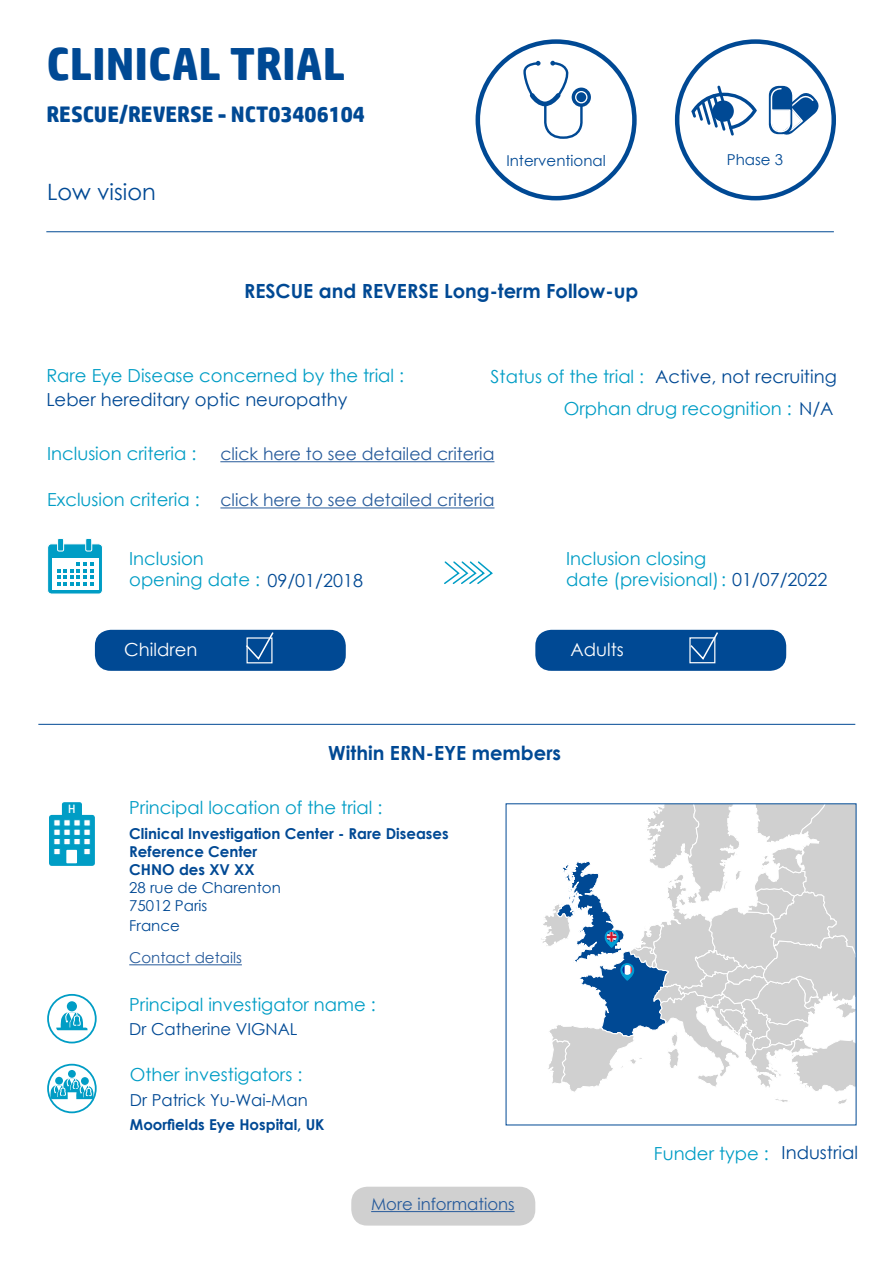
<style>
.page{position:relative;width:893px;height:1263px;background:#fff}
.page>*{position:absolute;margin:0;border:0;box-sizing:border-box;transform-origin:0 0}
.t1{font:700 46.5px "HP Simplified";color:#004994}
.t2{font:700 22.5px "HP Simplified";color:#004994}
.t3{font:22.5px "Century Gothic";color:#004994}
.t4{font:700 19.5px "Century Gothic";color:#004994}
.t5{font:18px/21.6px "Century Gothic";color:#009dc5}
.t6{font:18px "Century Gothic";color:#004994}
.t7{font:18px "Century Gothic";color:#fff}
.t8{font:17.25px "Century Gothic";color:#275b9b}
.t9{font:16.5px "Century Gothic";color:#004994}
.t10{font:16.5px "Century Gothic";color:#275b9b}
.t11{font:700 15px/18px "Century Gothic";color:#004994}
.t12{font:15px/18px "Century Gothic";color:#004994}
.t13{font:15px "Century Gothic";color:#275b9b}
.t14{font:12.15px "HP Simplified";color:#fff}
.s1{color:#004994}
</style>
<div class="page">
<div style="left:675px;top:39px;width:161px;height:161px;border:4px solid #004994;border-radius:50%"></div>
<hr style="left:46px;top:231px;width:788px;height:1px;background:#004994">
<div style="left:48px;top:544px;width:54px;height:50px;background:#009dc5;border-radius:4px"></div>
<div style="left:47px;top:543px;width:56px;height:51px;border:1px solid #fff;border-radius:4px"></div>
<div style="left:86px;top:538px;width:6px;height:13px;background:#009dc5"></div>
<div style="left:85px;top:538px;width:7px;height:13px;border:1px solid #fff"></div>
<div style="left:58px;top:538px;width:6px;height:13px;background:#009dc5"></div>
<div style="left:57px;top:538px;width:7px;height:13px;border:1px solid #fff"></div>
<div style="left:52px;top:558px;width:46px;height:32px;background:#fff"></div>
<svg style="left:57px;top:563px;width:37px;height:22px"></svg>
<svg style="left:444px;top:561px;width:49px;height:23px"></svg>
<div style="left:95px;top:630px;width:251px;height:41px;background:#004994;border-radius:16px"></div>
<div style="left:351px;top:1187px;width:184px;height:38px;background:#d0d0d0;border-radius:16px"></div>
<div style="left:535px;top:630px;width:251px;height:41px;background:#004994;border-radius:16px"></div>
<hr style="left:371px;top:1211px;width:144px;height:1px;background:#275b9b">
<div style="left:246px;top:637px;width:27px;height:26px;border:1px solid #fff"></div>
<div style="left:689px;top:637px;width:26px;height:26px;border:1px solid #fff"></div>
<svg style="left:689px;top:632px;width:29px;height:29px"></svg>
<svg style="left:246px;top:632px;width:28px;height:29px"></svg>
<hr style="left:129px;top:964px;width:113px;height:1px;background:#275b9b">
<div style="left:49px;top:815px;width:46px;height:51px;background:#009dc5;border-radius:3px"></div>
<div style="left:54px;top:819px;width:6px;height:7px;border:1px solid #009dc5"></div>
<div style="left:54px;top:829px;width:6px;height:7px;border:1px solid #009dc5"></div>
<div style="left:54px;top:838px;width:6px;height:7px;background:#fff"></div>
<div style="left:54px;top:838px;width:6px;height:7px;border:1px solid #009dc5"></div>
<div style="left:54px;top:848px;width:6px;height:7px;background:#fff"></div>
<div style="left:54px;top:848px;width:6px;height:7px;border:1px solid #009dc5"></div>
<div style="left:64px;top:819px;width:6px;height:7px;border:1px solid #009dc5"></div>
<div style="left:64px;top:829px;width:6px;height:7px;border:1px solid #009dc5"></div>
<div style="left:64px;top:838px;width:6px;height:7px;background:#fff"></div>
<div style="left:64px;top:838px;width:6px;height:7px;border:1px solid #009dc5"></div>
<div style="left:74px;top:819px;width:6px;height:7px;border:1px solid #009dc5"></div>
<div style="left:74px;top:829px;width:6px;height:7px;border:1px solid #009dc5"></div>
<div style="left:74px;top:838px;width:6px;height:7px;background:#fff"></div>
<div style="left:74px;top:838px;width:6px;height:7px;border:1px solid #009dc5"></div>
<div style="left:84px;top:819px;width:6px;height:7px;border:1px solid #009dc5"></div>
<svg style="left:54px;top:820px;width:36px;height:15px"></svg>
<div style="left:84px;top:829px;width:6px;height:7px;border:1px solid #009dc5"></div>
<div style="left:84px;top:838px;width:6px;height:7px;background:#fff"></div>
<div style="left:84px;top:838px;width:6px;height:7px;border:1px solid #009dc5"></div>
<div style="left:84px;top:848px;width:6px;height:7px;background:#fff"></div>
<div style="left:84px;top:848px;width:6px;height:7px;border:1px solid #009dc5"></div>
<div style="left:66px;top:850px;width:11px;height:13px;background:#fff"></div>
<div style="left:63px;top:803px;width:18px;height:13px;background:#009dc5;border-radius:2px"></div>
<div style="left:62px;top:802px;width:20px;height:15px;border:2px solid #009dc5;border-radius:2px"></div>
<svg style="left:56px;top:1007px;width:32px;height:23px"></svg>
<div style="left:67px;top:1001px;width:10px;height:10px;background:#009dc5;border-radius:50%"></div>
<div style="left:68px;top:1070px;width:8px;height:8px;background:#009dc5;border-radius:50%"></div>
<svg style="left:50px;top:1074px;width:44px;height:25px"></svg>
<div style="left:81px;top:1077px;width:8px;height:8px;background:#009dc5;border-radius:50%"></div>
<div style="left:47px;top:994px;width:50px;height:49px;border:2px solid #009dc5;border-radius:50%"></div>
<div style="left:47px;top:1064px;width:50px;height:49px;border:2px solid #009dc5;border-radius:50%"></div>
<hr style="left:220px;top:461px;width:274px;height:1px;background:#275b9b">
<hr style="left:220px;top:507px;width:274px;height:1px;background:#275b9b">
<div style="left:476px;top:39px;width:161px;height:161px;border:4px solid #004994;border-radius:50%"></div>
<svg style="left:572px;top:88px;width:19px;height:19px"></svg>
<div style="left:575px;top:91px;width:12px;height:12px;border:1px solid #fff;border-radius:50%"></div>
<svg style="left:523px;top:60px;width:61px;height:79px"></svg>
<hr style="left:38px;top:724px;width:817px;height:1px;background:#004994">
<svg style="left:691px;top:85px;width:66px;height:51px"></svg>
<div style="left:769px;top:86px;width:23px;height:48px;border:1px solid #004994;border-radius:9px"></div>
<svg style="left:770px;top:87px;width:49px;height:48px"></svg>
<svg style="left:540px;top:803px;width:317px;height:302px"></svg>
<h1 class="t1" style="left:46px;top:37px;width:300px">CLINICAL TRIAL</h1>
<p class="t2" style="left:46px;top:101px;width:320px">RESCUE/REVERSE - NCT03406104</p>
<p class="t3" style="left:47px;top:176px;width:110px">Low vision</p>
<p class="t12" style="left:506px;top:151px;width:101px">Interventional</p>
<p class="t4" style="left:244px;top:276px;width:396px">RESCUE and REVERSE Long-term Follow-up</p>
<p class="t12" style="left:727px;top:151px;width:58px">Phase 3</p>
<p class="t5" style="left:46px;top:365px;width:359px">Rare Eye Disease concerned by the trial :</p>
<p class="t6" style="left:46px;top:387px;width:303px">Leber hereditary optic neuropathy</p>
<p class="t5" style="left:491px;top:360px;width:348px;line-height:32px;text-align:right">Status of the trial : <span class="s1">Active, not recruiting<br></span>Orphan drug recognition : <span class="s1">N/A</span></p>
<p class="t5" style="left:47px;top:442px;width:151px">Inclusion criteria :</p>
<p class="t5" style="left:47px;top:488px;width:154px">Exclusion criteria :</p>
<p class="t8" style="left:220px;top:442px;width:276px">click here to see detailed criteria</p>
<p class="t8" style="left:220px;top:488px;width:276px">click here to see detailed criteria</p>
<p class="t5" style="left:129px;top:547px;width:235px">Inclusion<br>opening date : <span class="s1">09/01/2018</span></p>
<p class="t5" style="left:566px;top:547px;width:263px">Inclusion closing<br>date (previsional): <span class="s1">01/07/2022</span></p>
<p class="t14" style="left:68px;top:802px;width:9px">H</p>
<p class="t7" style="left:124px;top:637px;width:75px">Children</p>
<p class="t7" style="left:571px;top:637px;width:55px">Adults</p>
<p class="t4" style="left:328px;top:738px;width:234px">Within ERN-EYE members</p>
<p class="t5" style="left:129px;top:796px;width:255px">Principal location of the trial :</p>
<p class="t11" style="left:129px;top:824px;width:321px">Clinical Investigation Center - Rare Diseases<br>Reference Center<br>CHNO des XV XX</p>
<p class="t12" style="left:129px;top:878px;width:153px">28 rue de Charenton<br>75012 Paris</p>
<p class="t12" style="left:129px;top:916px;width:52px">France</p>
<p class="t13" style="left:129px;top:947px;width:114px">Contact details</p>
<p class="t5" style="left:129px;top:993px;width:248px">Principal investigator name :</p>
<p class="t9" style="left:129px;top:1018px;width:170px">Dr Catherine VIGNAL</p>
<p class="t5" style="left:130px;top:1064px;width:174px">Other investigators :</p>
<p class="t9" style="left:130px;top:1089px;width:179px">Dr Patrick Yu-Wai-Man</p>
<p class="t11" style="left:130px;top:1114px;width:196px">Moorfields Eye Hospital, UK</p>
<p class="t10" style="left:371px;top:1192px;width:145px">More informations</p>
<p class="t5" style="left:654px;top:1142px;width:116px">Funder type :</p>
<p class="t6" style="left:782px;top:1139px;width:78px">Industrial</p>
</div>
